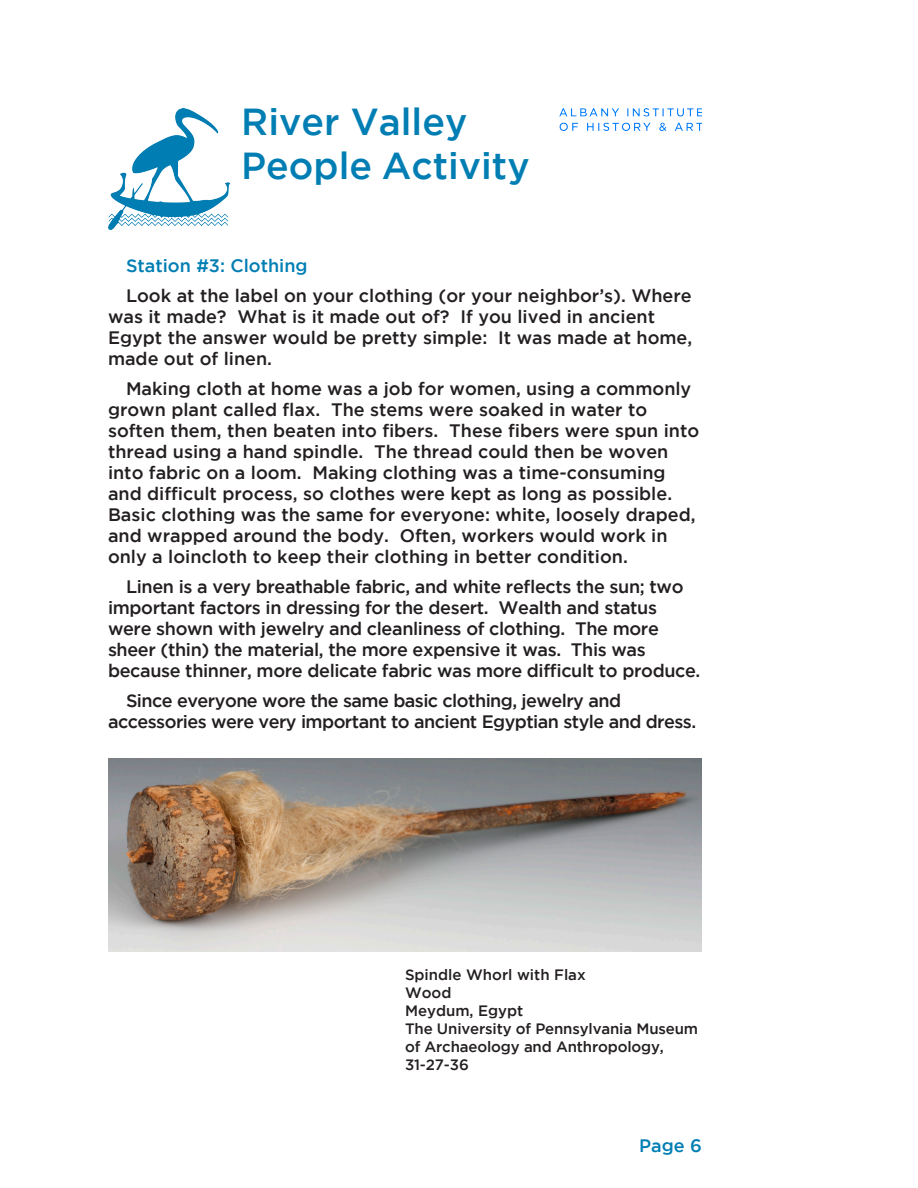
<style>
.page{position:relative;width:918px;height:1188px;background:#fff}
.page>*{position:absolute;margin:0;border:0;box-sizing:border-box;transform-origin:0 0}
.t1{font:500 37.5px/43.5px "Gotham";color:#007eb3}
.t2{font:500 18px/21px "Gotham";color:#231f20}
.t3{font:500 18px/21px "Gotham";letter-spacing:-.02em;color:#231f20}
.t4{font:500 18px/21px "Gotham";letter-spacing:-.03em;color:#231f20}
.t5{font:500 18px "Gotham";color:#007eb3}
.t6{font:500 15px/18px "Gotham";letter-spacing:-.01em;color:#231f20}
</style>
<div class="page">
<img style="left:560px;top:108px;width:142px;height:22px">
<img style="left:108px;top:108px;width:121px;height:122px">
<img style="left:108px;top:758px;width:594px;height:193px">
<p class="t1" style="left:241px;top:100px;width:290px">River Valley<br>People Activity</p>
<p class="t5" style="left:126px;top:255px;width:183px">Station #3: Clothing</p>
<p class="t2" style="left:108px;top:284px;width:586px;text-indent:18px">Look at the label on your clothing (or your neighbor’s). Where was it made? What is it made out of? If you lived in ancient Egypt the answer would be pretty simple: It was made at home, made out of linen.</p>
<p class="t2" style="left:108px;top:377px;width:593px;text-indent:18px">Making cloth at home was a job for women, using a commonly grown plant called flax. The stems were soaked in water to soften them, then beaten into fibers. These fibers were spun into thread using a hand spindle. The thread could then be woven into fabric on a loom. Making clothing was a time-consuming and difficult process, so clothes were kept as long as possible.<br>Basic clothing was the same for everyone: white, loosely draped, and wrapped around the body. Often, workers would work in only a loincloth to keep their clothing in better condition.</p>
<p class="t3" style="left:108px;top:575px;width:594px;text-indent:18px">Linen is a very breathable fabric, and white reflects the sun; two important factors in dressing for the desert. Wealth and status were shown with jewelry and cleanliness of clothing. The more sheer (thin) the material, the more expensive it was. This was because thinner, more delicate fabric was more difficult to produce.</p>
<p class="t4" style="left:108px;top:689px;width:590px;text-indent:18px">Since everyone wore the same basic clothing, jewelry and accessories were very important to ancient Egyptian style and dress.</p>
<p class="t6" style="left:405px;top:965px;width:182px">Spindle Whorl with Flax</p>
<p class="t6" style="left:405px;top:983px;width:48px">Wood</p>
<p class="t6" style="left:405px;top:1001px;width:120px">Meydum, Egypt</p>
<p class="t6" style="left:405px;top:1019px;width:295px">The University of Pennsylvania Museum of Archaeology and Anthropology,<br>31-27-36</p>
<p class="t5" style="left:639px;top:1135px;width:64px">Page 6</p>
</div>
